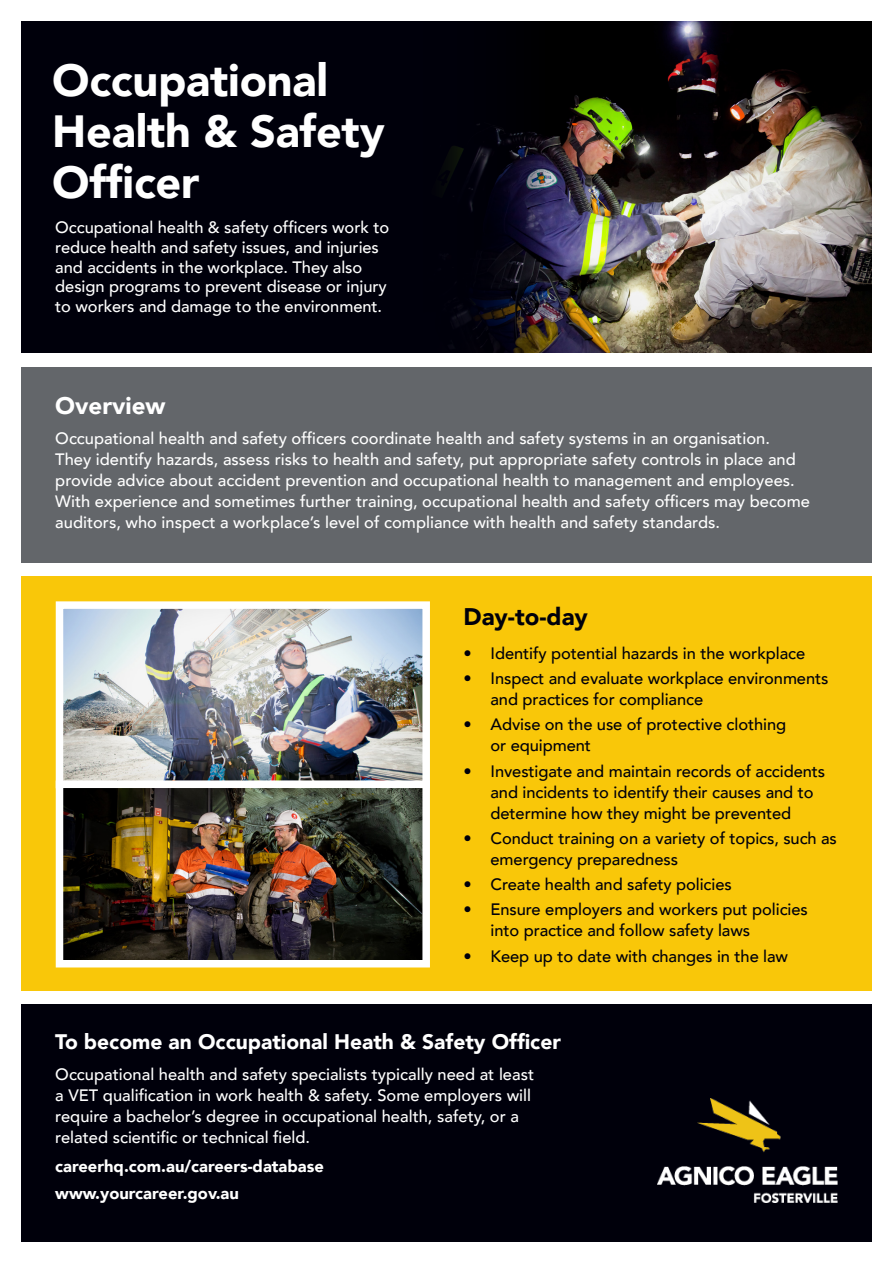
<style>
.page{position:relative;width:893px;height:1263px;background:#fff}
.page>*{position:absolute;margin:0;border:0;box-sizing:border-box;transform-origin:0 0}
.t1{font:900 45px "Avenir";letter-spacing:-.005em;color:#fff}
.t2{font:900 24px "Avenir";color:#00000b}
.t3{font:900 24px "Avenir";color:#fff}
.t4{font:900 21px "Avenir";color:#fff}
.t5{font:500 16.5px/21px "Avenir";color:#fff}
.t6{font:500 16.5px/21px "Avenir";letter-spacing:-.005em;color:#00000b}
.t7{font:900 16.5px/27px "Avenir";color:#fff}
</style>
<div class="page">
<div style="left:21px;top:21px;width:851px;height:332px;background:#00000b"></div>
<img style="left:448px;top:21px;width:424px;height:332px">
<div style="left:21px;top:367px;width:851px;height:196px;background:#63666a"></div>
<div style="left:21px;top:1005px;width:851px;height:237px;background:#00000b"></div>
<img style="left:657px;top:1098px;width:181px;height:105px">
<div style="left:21px;top:576px;width:851px;height:415px;background:#f9c709"></div>
<img style="left:65px;top:610px;width:356px;height:169px">
<div style="left:56px;top:601px;width:374px;height:187px;border:8px solid #fff"></div>
<img style="left:65px;top:789px;width:356px;height:169px">
<div style="left:56px;top:780px;width:374px;height:187px;border:8px solid #fff"></div>
<p class="t1" style="left:52px;top:42px;width:277px">Occupational</p>
<p class="t1" style="left:52px;top:93px;width:334px">Health &amp; Safety</p>
<p class="t1" style="left:52px;top:144px;width:149px">Officer</p>
<p class="t5" style="left:55px;top:216px;width:335px;line-height:19.8px">Occupational health &amp; safety officers work to reduce health and safety issues, and injuries and accidents in the workplace. They also design programs to prevent disease or injury to workers and damage to the environment.</p>
<p class="t3" style="left:55px;top:385px;width:112px">Overview</p>
<p class="t5" style="left:55px;top:427px;width:756px">Occupational health and safety officers coordinate health and safety systems in an organisation.<br>They identify hazards, assess risks to health and safety, put appropriate safety controls in place and provide advice about accident prevention and occupational health to management and employees.<br>With experience and sometimes further training, occupational health and safety officers may become auditors, who inspect a workplace’s level of compliance with health and safety standards.</p>
<p class="t2" style="left:463px;top:596px;width:126px">Day-to-day</p>
<p class="t6" style="left:463px;top:642px;width:343px">• Identify potential hazards in the workplace</p>
<p class="t6" style="left:490px;top:667px;width:339px;text-indent:-27px">• Inspect and evaluate workplace environments and practices for compliance</p>
<p class="t6" style="left:490px;top:713px;width:297px;text-indent:-27px">• Advise on the use of protective clothing or equipment</p>
<p class="t6" style="left:490px;top:759px;width:336px;text-indent:-27px">• Investigate and maintain records of accidents and incidents to identify their causes and to determine how they might be prevented</p>
<p class="t6" style="left:490px;top:827px;width:348px;text-indent:-27px">• Conduct training on a variety of topics, such as emergency preparedness</p>
<p class="t6" style="left:463px;top:873px;width:270px">• Create health and safety policies</p>
<p class="t6" style="left:490px;top:898px;width:319px;text-indent:-27px">• Ensure employers and workers put policies into practice and follow safety laws</p>
<p class="t6" style="left:463px;top:944px;width:326px">• Keep up to date with changes in the law</p>
<p class="t4" style="left:55px;top:1024px;width:507px">To become an Occupational Heath &amp; Safety Officer</p>
<p class="t5" style="left:55px;top:1062px;width:480px">Occupational health and safety specialists typically need at least a VET qualification in work health &amp; safety. Some employers will require a bachelor’s degree in occupational health, safety, or a related scientific or technical field.</p>
<p class="t7" style="left:55px;top:1152px;width:270px">careerhq.com.au/careers-database www.yourcareer.gov.au</p>
</div>
